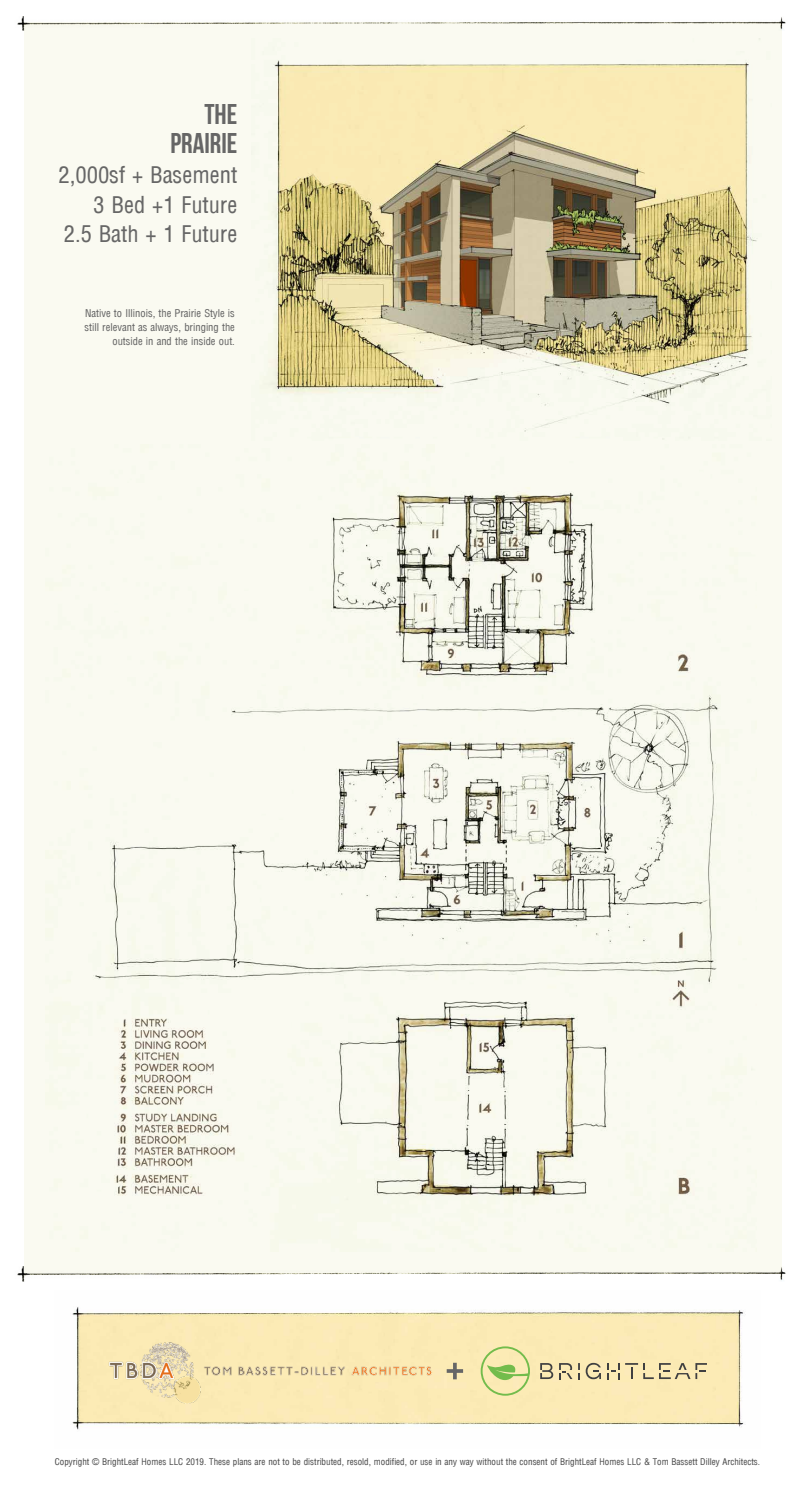
<style>
.page{position:relative;width:812px;height:1503px;background:#fff}
.page>*{position:absolute;margin:0;border:0;box-sizing:border-box;transform-origin:0 0}
.t1{font:700 28.58px/29.5px "Bebas Neue";color:#666;text-align:right}
.t2{font:22.35px/29.5px "Arena Condensed";color:#666;text-align:right}
.t3{font:10.5px/13.9px "Arena Condensed";color:#666;text-align:right}
.t4{font:9px "Arena Condensed";color:#4d4d4d}
</style>
<div class="page">
<div style="left:24px;top:22px;width:757px;height:1251px;background:#fafaf1"></div>
<img style="left:72px;top:1307px;width:672px;height:123px">
<svg style="left:540px;top:1363px;width:13px;height:16px"></svg>
<svg style="left:559px;top:1363px;width:13px;height:16px"></svg>
<svg style="left:578px;top:1363px;width:23px;height:16px"></svg>
<svg style="left:607px;top:1363px;width:46px;height:16px"></svg>
<svg style="left:659px;top:1363px;width:48px;height:16px"></svg>
<svg style="left:480px;top:1346px;width:50px;height:50px;background:#dbdf9c"></svg>
<img style="left:108px;top:1339px;width:324px;height:64px">
<svg style="left:446px;top:1363px;width:17px;height:16px"></svg>
<img style="left:93px;top:488px;width:625px;height:712px">
<img style="left:268px;top:60px;width:489px;height:379px">
<img style="left:17px;top:16px;width:769px;height:15px">
<img style="left:17px;top:1267px;width:769px;height:14px">
<h1 class="t1" style="left:170px;top:99px;width:68px">THE<br>PRAIRIE</h1>
<h2 class="t2" style="left:58px;top:160px;width:180px">2,000sf + Basement<br>3 Bed +1 Future<br>2.5 Bath + 1 Future</h2>
<p class="t3" style="left:85px;top:307px;width:152px">Native to Illinois, the Prairie Style is still relevant as always, bringing the outside in and the inside out.</p>
<p class="t4" style="left:55px;top:1457px;width:706px">Copyright © BrightLeaf Homes LLC 2019. These plans are not to be distributed, resold, modified, or use in any way without the consent of BrightLeaf Homes LLC &amp; Tom Bassett Dilley Architects.</p>
</div>
